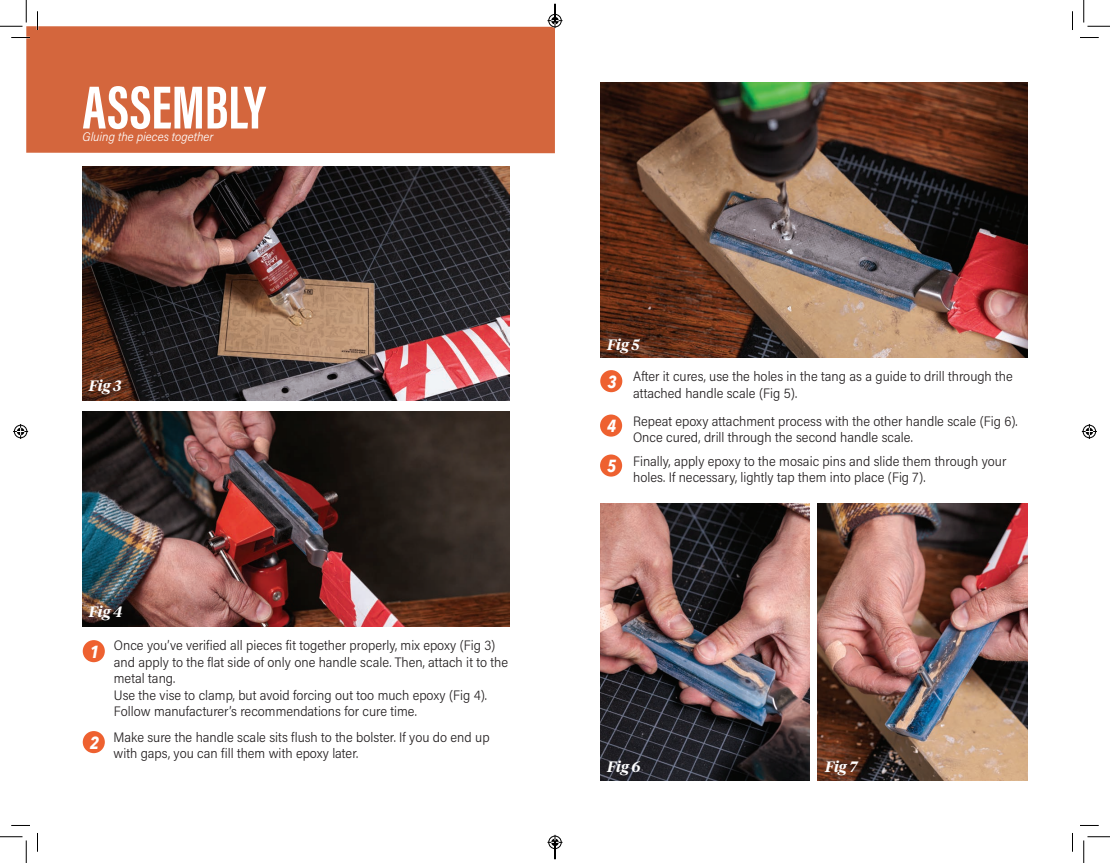
<style>
.page{position:relative;width:1110px;height:863px;background:#fff}
.page>*{position:absolute;margin:0;border:0;box-sizing:border-box;transform-origin:0 0}
.t1{font:700 62.5px "Acumin Pro Extra Cond";color:#fff}
.t2{font:italic 700 17.5px "Avenir Next Condensed";color:#fff}
.t3{font:italic 600 15px "Tiempos Headline";color:#fff}
.t4{font:300 13.75px/16.5px "Acumin Pro Semi Cond";color:#231f20}
.t5{font:italic 300 12.5px "Acumin Pro Semi Cond";color:#fff}
</style>
<div class="page">
<div style="left:83px;top:640px;width:22px;height:22px;background:#ee6130;border-radius:50%"></div>
<div style="left:83px;top:731px;width:22px;height:22px;background:#ee6130;border-radius:50%"></div>
<div style="left:600px;top:370px;width:22px;height:22px;background:#ee6130;border-radius:50%"></div>
<div style="left:26px;top:26px;width:529px;height:127px;background:#d4663d"></div>
<img style="left:600px;top:82px;width:428px;height:275px">
<img style="left:600px;top:503px;width:210px;height:277px">
<img style="left:83px;top:411px;width:427px;height:215px">
<img style="left:82px;top:167px;width:428px;height:233px">
<div style="left:600px;top:414px;width:22px;height:22px;background:#ee6130;border-radius:50%"></div>
<div style="left:600px;top:454px;width:22px;height:22px;background:#ee6130;border-radius:50%"></div>
<img style="left:818px;top:503px;width:210px;height:277px">
<svg style="left:11px;top:37px;width:19px;height:1px"></svg>
<svg style="left:1080px;top:37px;width:19px;height:1px"></svg>
<svg style="left:11px;top:825px;width:19px;height:1px"></svg>
<svg style="left:1080px;top:825px;width:19px;height:1px"></svg>
<svg style="left:37px;top:11px;width:1px;height:19px"></svg>
<svg style="left:37px;top:833px;width:1px;height:18px"></svg>
<svg style="left:1072px;top:11px;width:1px;height:19px"></svg>
<svg style="left:1072px;top:833px;width:1px;height:18px"></svg>
<svg style="left:0;top:0;width:27px;height:27px"></svg>
<svg style="left:0;top:836px;width:27px;height:26px"></svg>
<svg style="left:1084px;top:0;width:26px;height:27px"></svg>
<svg style="left:1084px;top:836px;width:26px;height:26px"></svg>
<svg style="left:13px;top:424px;width:15px;height:15px"></svg>
<svg style="left:1082px;top:424px;width:15px;height:15px"></svg>
<svg style="left:548px;top:4px;width:14px;height:24px"></svg>
<svg style="left:548px;top:834px;width:14px;height:25px"></svg>
<p class="t1" style="left:82px;top:69px;width:185px">ASSEMBLY</p>
<p class="t5" style="left:82px;top:128px;width:132px">Gluing the pieces together</p>
<p class="t3" style="left:89px;top:375px;width:34px">Fig 3</p>
<p class="t3" style="left:89px;top:601px;width:35px">Fig 4</p>
<p class="t2" style="left:90px;top:640px;width:11px">1</p>
<p class="t4" style="left:114px;top:636px;width:396px">Once you’ve verified all pieces fit together properly, mix epoxy (Fig 3) and apply to the flat side of only one handle scale. Then, attach it to the metal tang.</p>
<p class="t4" style="left:114px;top:686px;width:375px">Use the vise to clamp, but avoid forcing out too much epoxy (Fig 4).<br>Follow manufacturer’s recommendations for cure time.</p>
<p class="t2" style="left:90px;top:731px;width:11px">2</p>
<p class="t4" style="left:114px;top:728px;width:378px">Make sure the handle scale sits flush to the bolster. If you do end up with gaps, you can fill them with epoxy later.</p>
<p class="t3" style="left:607px;top:334px;width:34px">Fig 5</p>
<p class="t2" style="left:607px;top:371px;width:11px">3</p>
<p class="t4" style="left:633px;top:367px;width:381px">After it cures, use the holes in the tang as a guide to drill through the attached handle scale (Fig 5).</p>
<p class="t2" style="left:607px;top:415px;width:11px">4</p>
<p class="t4" style="left:633px;top:412px;width:386px">Repeat epoxy attachment process with the other handle scale (Fig 6).<br>Once cured, drill through the second handle scale.</p>
<p class="t2" style="left:607px;top:455px;width:11px">5</p>
<p class="t4" style="left:633px;top:452px;width:375px">Finally, apply epoxy to the mosaic pins and slide them through your holes. If necessary, lightly tap them into place (Fig 7).</p>
<p class="t3" style="left:607px;top:756px;width:35px">Fig 6</p>
<p class="t3" style="left:825px;top:756px;width:34px">Fig 7</p>
</div>
